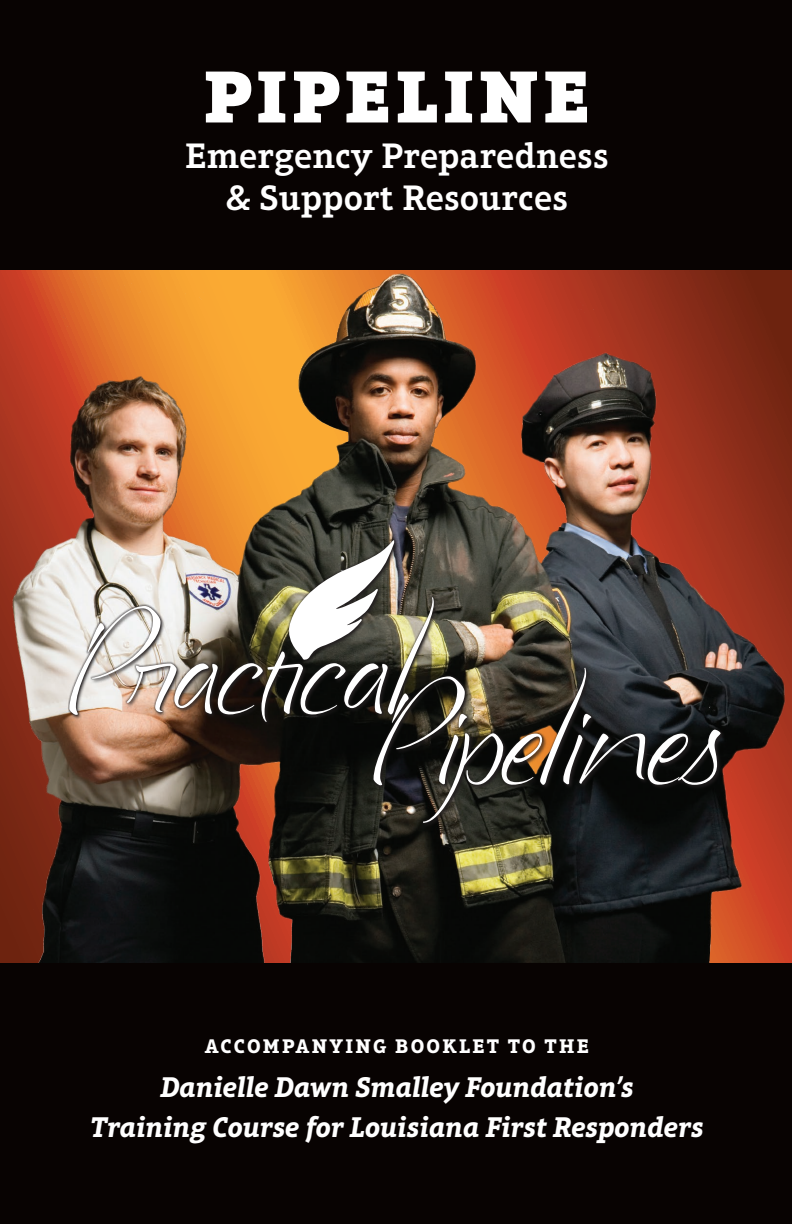
<style>
.page{position:relative;width:792px;height:1224px;background:#fff}
.page>*{position:absolute;margin:0;border:0;box-sizing:border-box;transform-origin:0 0}
.t1{font:900 74.8px "Aptifer Slab LT Pro";letter-spacing:.065em;color:#fff}
.t2{font:600 36px/42px "Aptifer Slab LT Pro";letter-spacing:.005em;color:#fff;text-align:center}
.t3{font:italic 700 29px/40px "Aptifer Slab LT Pro";letter-spacing:-.005em;color:#fff;text-align:center}
.t4{font:700 20px "Aptifer Slab LT Pro";letter-spacing:.115em;color:#fff}
</style>
<div class="page">
<img style="left:0;top:270px;width:792px;height:693px">
<div style="left:0;top:0;width:792px;height:270px;background:#080302"></div>
<div style="left:0;top:963px;width:792px;height:261px;background:#080302"></div>
<img style="left:69px;top:540px;width:652px;height:283px">
<p class="t1" style="left:204px;top:50px;width:388px">PIPELINE</p>
<p class="t2" style="left:185px;top:135px;width:425px">Emergency Preparedness &amp; Support Resources</p>
<p class="t4" style="left:205px;top:1034px;width:386px">ACCOMPANYING BOOKLET TO THE</p>
<p class="t3" style="left:90px;top:1067px;width:615px">Danielle Dawn Smalley Foundation’s<br>Training Course for Louisiana First Responders</p>
</div>
